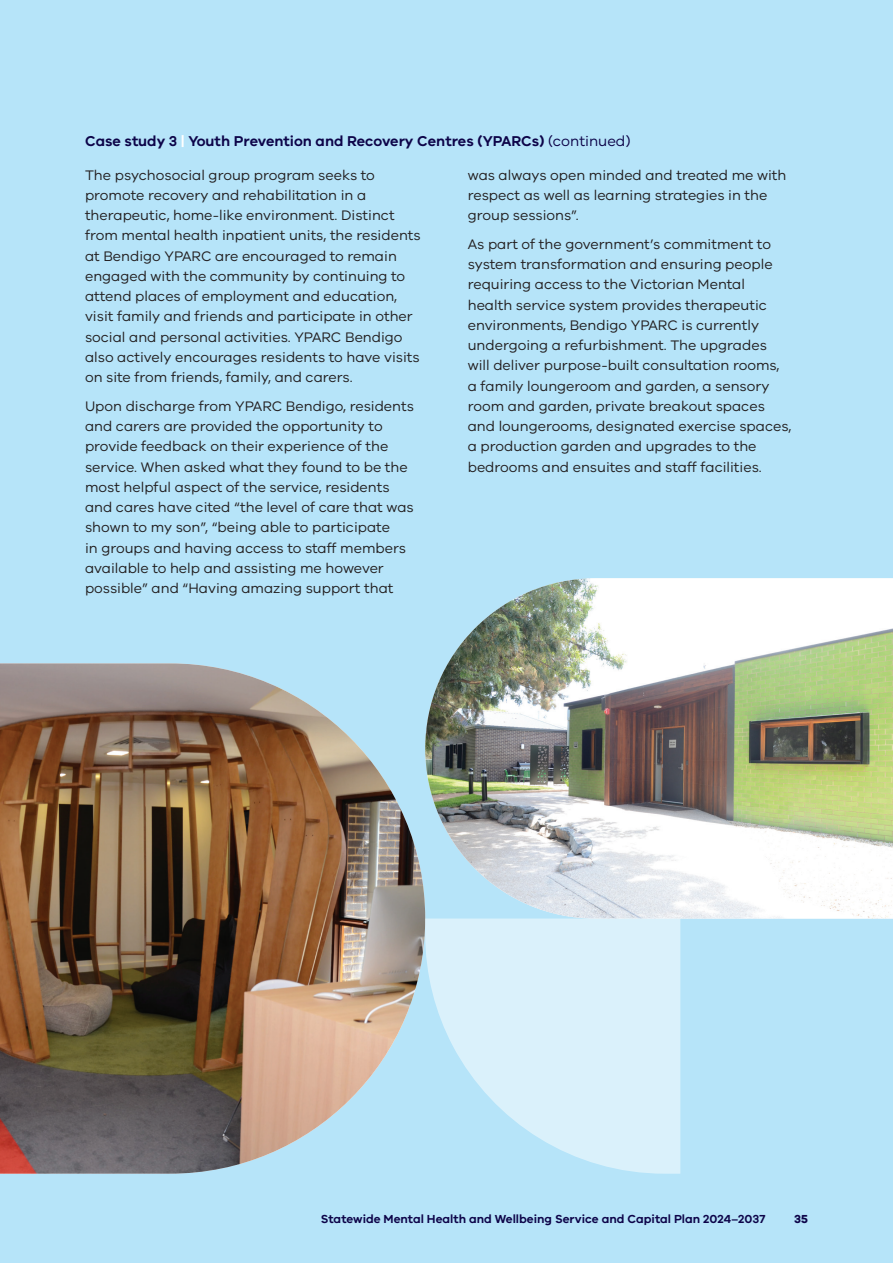
<style>
.page{position:relative;width:893px;height:1263px;background:#b6e4f9}
.page>*{position:absolute;margin:0;border:0;box-sizing:border-box;transform-origin:0 0}
.t1{font:600 14.7px "VIC";color:#0d0449}
.t2{font:14.25px/20.2px "VIC";color:#231f20}
.t3{font:600 12px "VIC";color:#0d0449}
.t4{font:700 12px "VIC";color:#0d0449}
.s1{color:#fff}
.s2{font-weight:400}
</style>
<div class="page">
<img style="left:425px;top:578px;width:468px;height:340px">
<img style="left:0;top:663px;width:425px;height:511px">
<svg style="left:425px;top:918px;width:255px;height:256px;fill:#daf1fb"></svg>
<p class="t1" style="left:85px;top:132px;width:547px">Case study 3 <span class="s1">|</span> Youth Prevention and Recovery Centres (YPARCs) <span class="s2">(continued)</span></p>
<p class="t2" style="left:85px;top:164px;width:337px">The psychosocial group program seeks to promote recovery and rehabilitation in a therapeutic, home-like environment. Distinct from mental health inpatient units, the residents at Bendigo YPARC are encouraged to remain engaged with the community by continuing to attend places of employment and education, visit family and friends and participate in other social and personal activities. YPARC Bendigo also actively encourages residents to have visits on site from friends, family, and carers.</p>
<p class="t2" style="left:85px;top:396px;width:330px">Upon discharge from YPARC Bendigo, residents and carers are provided the opportunity to provide feedback on their experience of the service. When asked what they found to be the most helpful aspect of the service, residents and cares have cited “the level of care that was shown to my son”, “being able to participate<br>in groups and having access to staff members available to help and assisting me however possible” and “Having amazing support that</p>
<p class="t2" style="left:468px;top:164px;width:320px">was always open minded and treated me with respect as well as learning strategies in the group sessions”.</p>
<p class="t2" style="left:468px;top:234px;width:325px">As part of the government’s commitment to system transformation and ensuring people requiring access to the Victorian Mental health service system provides therapeutic environments, Bendigo YPARC is currently undergoing a refurbishment. The upgrades will deliver purpose-built consultation rooms, a family loungeroom and garden, a sensory room and garden, private breakout spaces and loungerooms, designated exercise spaces, a production garden and upgrades to the bedrooms and ensuites and staff facilities.</p>
<p class="t3" style="left:321px;top:1211px;width:446px">Statewide Mental Health and Wellbeing Service and Capital Plan 2024–2037</p>
<p class="t4" style="left:794px;top:1211px;width:15px">35</p>
</div>
